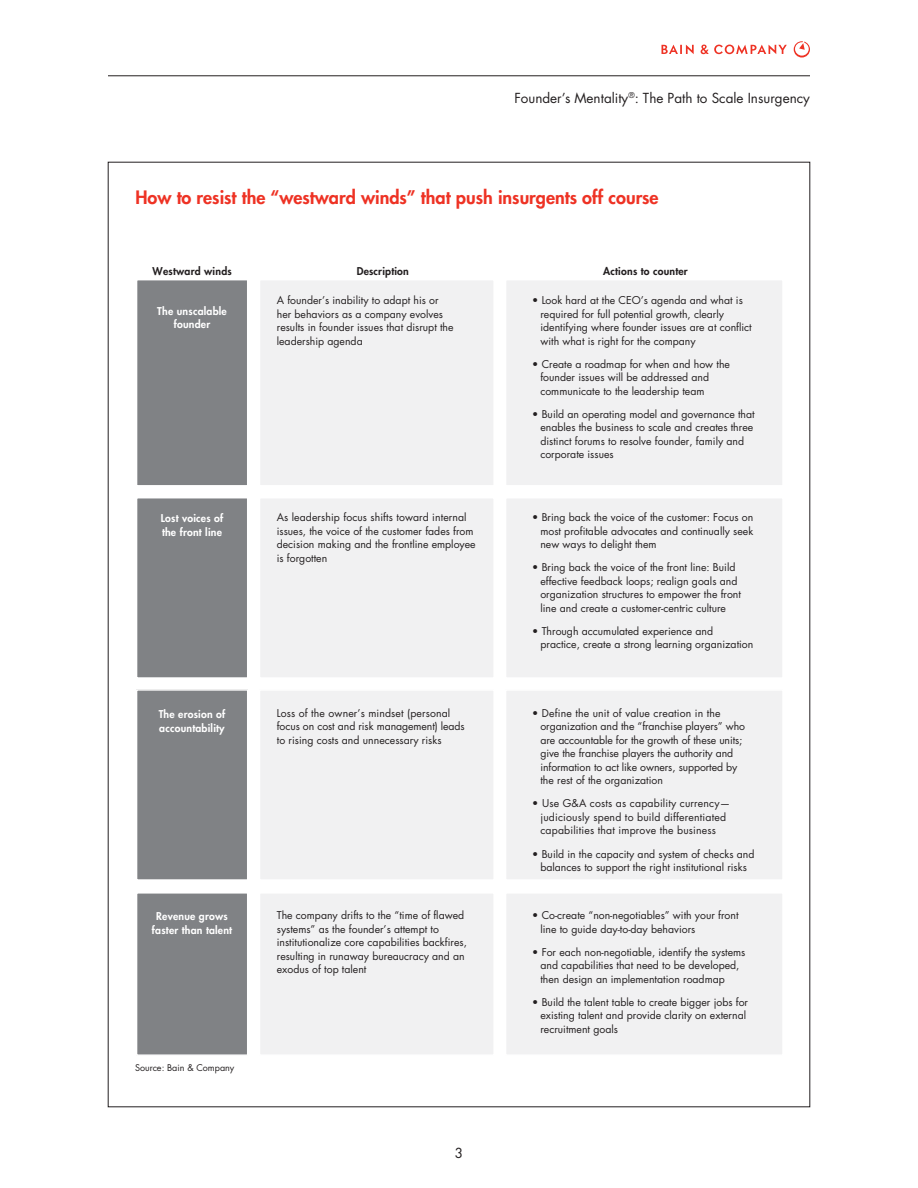
<style>
.page{position:relative;width:918px;height:1188px;background:#fff}
.page>*{position:absolute;margin:0;border:0;box-sizing:border-box;transform-origin:0 0}
.t1{font:800 18px "Futura";color:#ee3224}
.t2{font:13.5px "Futura";color:#231f20}
.t3{font:10.5px/13.5px "Futura";color:#231f20}
.t4{font:800 10.5px/13.5px "Futura";letter-spacing:.02em;color:#fff}
.t5{font:800 10.5px "Futura";letter-spacing:.02em;color:#231f20}
.t6{font:9px "Futura";color:#231f20}
</style>
<div class="page">
<hr style="left:108px;top:76px;width:702px;height:1px;background:#231f20">
<svg style="left:662px;top:45px;width:32px;height:9px"></svg>
<svg style="left:701px;top:45px;width:86px;height:9px"></svg>
<svg style="left:794px;top:41px;width:16px;height:17px"></svg>
<div style="left:137px;top:498px;width:111px;height:180px;background:#808285"></div>
<div style="left:136px;top:497px;width:112px;height:182px;border:2px solid #fff"></div>
<div style="left:260px;top:498px;width:234px;height:180px;background:#f1f1f2"></div>
<div style="left:506px;top:498px;width:277px;height:180px;background:#f1f1f2"></div>
<div style="left:260px;top:280px;width:234px;height:206px;background:#f1f1f2"></div>
<div style="left:506px;top:280px;width:277px;height:206px;background:#f1f1f2"></div>
<div style="left:137px;top:280px;width:111px;height:206px;background:#808285"></div>
<div style="left:136px;top:279px;width:112px;height:208px;border:2px solid #fff"></div>
<div style="left:137px;top:690px;width:111px;height:190px;background:#808285"></div>
<div style="left:136px;top:689px;width:112px;height:192px;border:2px solid #fff"></div>
<div style="left:260px;top:690px;width:234px;height:190px;background:#f1f1f2"></div>
<div style="left:506px;top:690px;width:277px;height:190px;background:#f1f1f2"></div>
<div style="left:260px;top:893px;width:234px;height:162px;background:#f1f1f2"></div>
<div style="left:506px;top:893px;width:277px;height:162px;background:#f1f1f2"></div>
<div style="left:137px;top:893px;width:111px;height:162px;background:#808285"></div>
<div style="left:136px;top:892px;width:112px;height:164px;border:2px solid #fff"></div>
<p class="t2" style="left:514px;top:92px;width:297px">Founder’s Mentality<sup>®</sup>: The Path to Scale Insurgency</p>
<h1 class="t1" style="left:135px;top:188px;width:525px">How to resist the “westward winds” that push insurgents off course</h1>
<p class="t5" style="left:153px;top:266px;width:81px">Westward winds</p>
<p class="t5" style="left:357px;top:266px;width:54px">Description</p>
<p class="t5" style="left:603px;top:266px;width:86px">Actions to counter</p>
<p class="t3" style="left:277px;top:294px;width:178px">A founder’s inability to adapt his or her behaviors as a company evolves results in founder issues that disrupt the leadership agenda</p>
<p class="t4" style="left:157px;top:305px;width:71px;text-align:center">The unscalable founder</p>
<p class="t3" style="left:540px;top:294px;width:213px;text-indent:-8px">• Look hard at the CEO’s agenda and what is required for full potential growth, clearly identifying where founder issues are at conflict with what is right for the company</p>
<p class="t3" style="left:540px;top:358px;width:191px;text-indent:-8px">• Create a roadmap for when and how the founder issues will be addressed and communicate to the leadership team</p>
<p class="t3" style="left:540px;top:408px;width:216px;text-indent:-8px">• Build an operating model and governance that enables the business to scale and creates three distinct forums to resolve founder, family and corporate issues</p>
<p class="t3" style="left:277px;top:511px;width:200px">As leadership focus shifts toward internal issues, the voice of the customer fades from decision making and the frontline employee is forgotten</p>
<p class="t4" style="left:161px;top:513px;width:64px">Lost voices of the front line</p>
<p class="t3" style="left:540px;top:511px;width:215px;text-align:justify;text-indent:-8px">• Bring back the voice of the customer: Focus on most profitable advocates and continually seek new ways to delight them</p>
<p class="t3" style="left:540px;top:562px;width:202px;text-indent:-8px">• Bring back the voice of the front line: Build effective feedback loops; realign goals and organization structures to empower the front line and create a customer-centric culture</p>
<p class="t3" style="left:540px;top:625px;width:214px;text-indent:-8px">• Through accumulated experience and practice, create a strong learning organization</p>
<p class="t4" style="left:159px;top:708px;width:68px">The erosion of accountability</p>
<p class="t3" style="left:540px;top:707px;width:206px;text-indent:-8px">• Define the unit of value creation in the organization and the “franchise players” who are accountable for the growth of these units; give the franchise players the authority and information to act like owners, supported by the rest of the organization</p>
<p class="t3" style="left:532px;top:798px;width:200px;text-align:center">• Use G&amp;A costs as capability currency— judiciously spend to build differentiated capabilities that improve the business</p>
<p class="t3" style="left:532px;top:848px;width:224px;text-align:center">• Build in the capacity and system of checks and balances to support the right institutional risks</p>
<p class="t3" style="left:277px;top:707px;width:189px">Loss of the owner’s mindset (personal focus on cost and risk management) leads to rising costs and unnecessary risks</p>
<p class="t4" style="left:152px;top:911px;width:82px;text-align:center">Revenue grows faster than talent</p>
<p class="t3" style="left:540px;top:909px;width:200px;text-indent:-8px">• Co-create “non-negotiables” with your front line to guide day-to-day behaviors</p>
<p class="t3" style="left:540px;top:946px;width:207px;text-indent:-8px">• For each non-negotiable, identify the systems and capabilities that need to be developed, then design an implementation roadmap</p>
<p class="t3" style="left:540px;top:996px;width:209px;text-indent:-8px">• Build the talent table to create bigger jobs for existing talent and provide clarity on external recruitment goals</p>
<p class="t3" style="left:277px;top:909px;width:192px">The company drifts to the “time of flawed systems” as the founder’s attempt to institutionalize core capabilities backfires, resulting in runaway bureaucracy and an exodus of top talent</p>
<p class="t6" style="left:135px;top:1063px;width:101px">Source: Bain &amp; Company</p>
<p class="t2" style="left:455px;top:1147px;width:10px">3</p>
</div>
